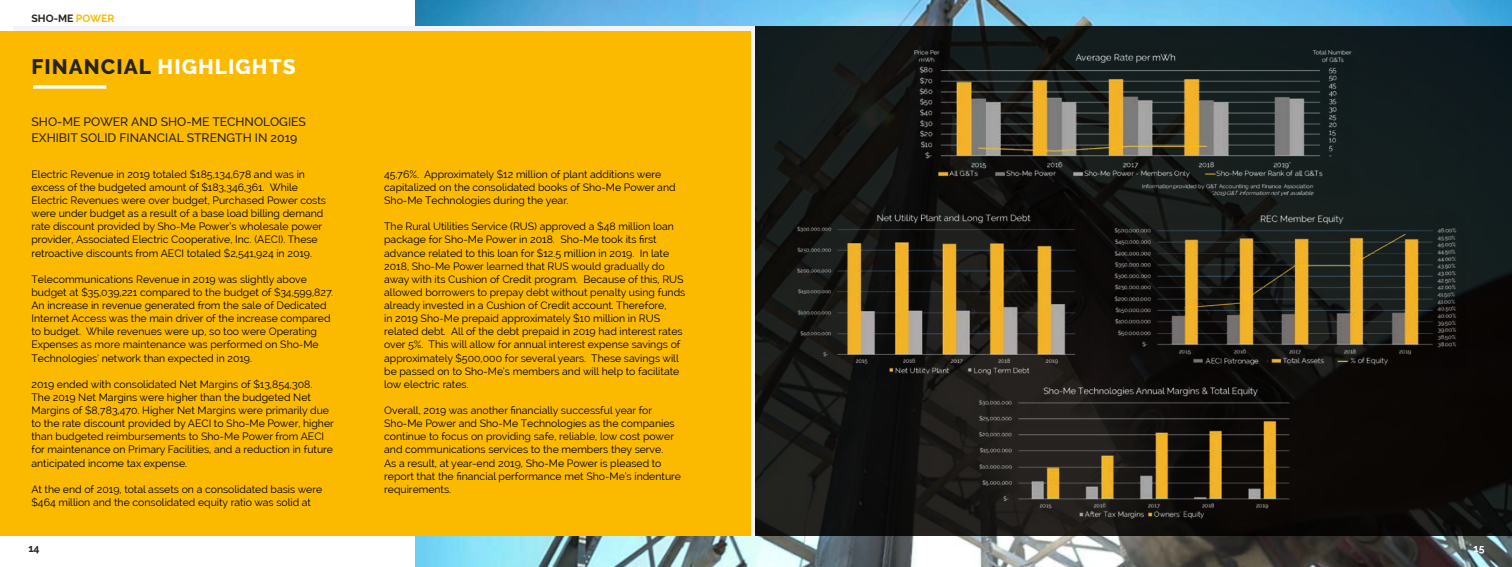
<style>
.page{position:relative;width:1512px;height:567px;background:#fff}
.page>*{position:absolute;margin:0;border:0;box-sizing:border-box;transform-origin:0 0}
.t1{font:800 21px "Raleway";letter-spacing:.05em;color:#fff}
.t2{font:500 12.25px/15.8px "Raleway";color:#262320}
.t3{font:10.5px/13.1px "Raleway";color:#000}
.t4{font:700 10.5px "Raleway";color:#262320}
.t5{font:700 10.5px "Raleway";color:#fff}
.s1{color:#fbba00}
.s2{color:#262320}
</style>
<div class="page">
<img style="left:762px;top:0;width:750px;height:567px">
<img style="left:415px;top:0;width:347px;height:567px">
<svg style="left:755px;top:27px;width:757px;height:509px;background:#111413"></svg>
<div style="left:0;top:32px;width:750px;height:504px;background:#fbba00"></div>
<svg style="left:33px;top:85px;width:73px;height:4px"></svg>
<img style="left:915px;top:49px;width:437px;height:146px">
<img style="left:796px;top:213px;width:295px;height:164px">
<img style="left:1111px;top:214px;width:354px;height:154px">
<img style="left:976px;top:368px;width:315px;height:153px">
<p class="t4" style="left:32px;top:13px;width:85px">SHO-ME <span class="s1">POWER</span></p>
<h1 class="t1" style="left:32px;top:54px;width:266px"><span class="s2">FINANCIAL</span> HIGHLIGHTS</h1>
<p class="t2" style="left:32px;top:114px;width:276px">SHO-ME POWER AND SHO-ME TECHNOLOGIES<br>EXHIBIT SOLID FINANCIAL STRENGTH IN 2019</p>
<p class="t3" style="left:32px;top:168px;width:296px">Electric Revenue in 2019 totaled $185,134,678 and was in excess of the budgeted amount of $183,346,361. While Electric Revenues were over budget, Purchased Power costs were under budget as a result of a base load billing demand rate discount provided by Sho-Me Power’s wholesale power provider, Associated Electric Cooperative, Inc. (AECI). These retroactive discounts from AECI totaled $2,541,924 in 2019.</p>
<p class="t3" style="left:32px;top:273px;width:303px">Telecommunications Revenue in 2019 was slightly above budget at $35,039,221 compared to the budget of $34,599,827.<br>An increase in revenue generated from the sale of Dedicated Internet Access was the main driver of the increase compared to budget. While revenues were up, so too were Operating Expenses as more maintenance was performed on Sho-Me Technologies’ network than expected in 2019.</p>
<p class="t3" style="left:32px;top:378px;width:304px">2019 ended with consolidated Net Margins of $13,854,308.<br>The 2019 Net Margins were higher than the budgeted Net Margins of $8,783,470. Higher Net Margins were primarily due to the rate discount provided by AECI to Sho-Me Power, higher than budgeted reimbursements to Sho-Me Power from AECI for maintenance on Primary Facilities, and a reduction in future anticipated income tax expense.</p>
<p class="t3" style="left:32px;top:483px;width:292px">At the end of 2019, total assets on a consolidated basis were $464 million and the consolidated equity ratio was solid at</p>
<p class="t4" style="left:28px;top:542px;width:13px">14</p>
<p class="t3" style="left:384px;top:168px;width:293px">45.76%. Approximately $12 million of plant additions were capitalized on the consolidated books of Sho-Me Power and<br>Sho-Me Technologies during the year.</p>
<p class="t3" style="left:384px;top:220px;width:303px">The Rural Utilities Service (RUS) approved a $48 million loan package for Sho-Me Power in 2018. Sho-Me took its first advance related to this loan for $12.5 million in 2019. In late 2018, Sho-Me Power learned that RUS would gradually do away with its Cushion of Credit program. Because of this, RUS allowed borrowers to prepay debt without penalty using funds already invested in a Cushion of Credit account. Therefore,<br>in 2019 Sho-Me prepaid approximately $10 million in RUS related debt. All of the debt prepaid in 2019 had interest rates over 5%. This will allow for annual interest expense savings of approximately $500,000 for several years. These savings will be passed on to Sho-Me’s members and will help to facilitate low electric rates.</p>
<p class="t3" style="left:384px;top:404px;width:298px">Overall, 2019 was another financially successful year for Sho-Me Power and Sho-Me Technologies as the companies continue to focus on providing safe, reliable, low cost power and communications services to the members they serve.<br>As a result, at year-end 2019, Sho-Me Power is pleased to report that the financial performance met Sho-Me’s indenture requirements.</p>
<p class="t5" style="left:1474px;top:542px;width:13px">15</p>
</div>
